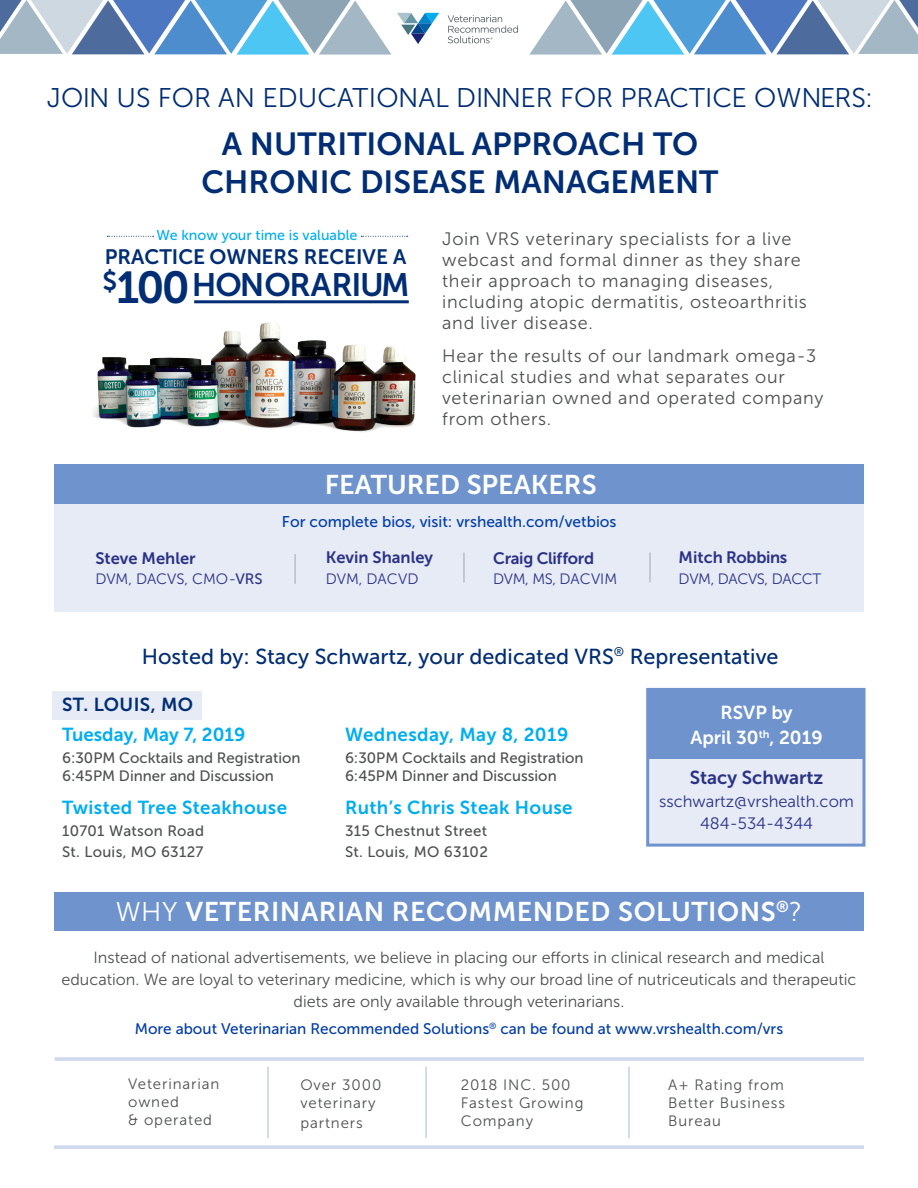
<style>
.page{position:relative;width:918px;height:1188px;background:#fff}
.page>*{position:absolute;margin:0;border:0;box-sizing:border-box;transform-origin:0 0}
.t1{font:44.55px "Museo Sans 700";color:#002d73}
.t2{font:32.4px "Museo Sans 700";letter-spacing:-.04em;color:#002d73}
.t3{font:31.8px/37.5px "Museo Sans 700";color:#002d73;text-align:center}
.t4{font:27px "Museo Sans 300";color:#002d73}
.t5{font:27px "Museo Sans 700";letter-spacing:.02em;color:#fff}
.t6{font:27px "Museo Sans 700";color:#fff}
.t7{font:21.6px "Museo Sans 500";color:#002d73}
.t8{font:20.85px "Museo Sans 700";color:#002d73}
.t9{font:18.75px "Museo Sans 700";letter-spacing:.02em;color:#00aeef}
.t10{font:18.75px "Museo Sans 700";color:#fff}
.t11{font:18.75px "Museo Sans 700";color:#00aeef}
.t12{font:18.75px "Museo Sans 700";color:#2b3285}
.t13{font:18.75px "Museo Sans 700";letter-spacing:.02em;color:#002d73}
.t14{font:18px/21px "Museo Sans 300";letter-spacing:.04em;color:#4e4f50}
.t15{font:16.5px "Museo Sans 300";color:#2b3285}
.t16{font:16.5px "Museo Sans 700";letter-spacing:-.02em;color:#2b3285}
.t17{font:16.5px "Museo Sans 700";color:#2b3285}
.t18{font:16.2px/22px "Museo Sans 300";color:#4e4f50;text-align:center}
.t19{font:15.6px "Museo Sans 500";color:#003da6}
.t20{font:15.3px "Museo Sans 500";color:#003da6}
.t21{font:15px/18px "Museo Sans 300";letter-spacing:.06em;color:#4e4f50}
.t22{font:15px "Museo Sans 500";color:#4e4f50}
.t23{font:15px "Museo Sans 500";letter-spacing:.02em;color:#4e4f50}
.t24{font:15px "Museo Sans 300";letter-spacing:-.005em;color:#2b3285}
.t25{font:15px "Museo Sans 300";letter-spacing:-.025em;color:#2b3285}
.t26{font:14.25px "Museo Sans 500";color:#00aeef}
.s1{font-family:"Museo Sans 500"}
.s2{font-family:"Museo Sans 300"}
</style>
<div class="page">
<div style="left:646px;top:688px;width:220px;height:159px;background:#e6ebf6;border:3px solid #6f93cc"></div>
<div style="left:54px;top:502px;width:810px;height:109px;background:#e6ebf6"></div>
<svg style="left:529px;top:0;width:389px;height:55px;background:#8cb2d1"></svg>
<hr style="left:295px;top:554px;width:1px;height:30px;background:#a6a6a7">
<svg style="left:464px;top:553px;width:1px;height:29px"></svg>
<hr style="left:650px;top:552px;width:1px;height:30px;background:#a6a6a7">
<div style="left:54px;top:892px;width:810px;height:39px;background:#6f93cc"></div>
<svg style="left:0;top:0;width:439px;height:55px"></svg>
<svg style="left:448px;top:15px;width:70px;height:28px"></svg>
<div style="left:54px;top:464px;width:810px;height:39px;background:#6f93cc"></div>
<img style="left:93px;top:322px;width:323px;height:110px">
<hr style="left:194px;top:300px;width:215px;height:3px;background:#002d73">
<svg style="left:361px;top:236px;width:47px;height:1px"></svg>
<svg style="left:107px;top:236px;width:47px;height:1px"></svg>
<hr style="left:628px;top:1067px;width:2px;height:71px;background:#d0d9ee">
<hr style="left:425px;top:1067px;width:2px;height:71px;background:#d0d9ee">
<hr style="left:267px;top:1067px;width:2px;height:71px;background:#d0d9ee">
<hr style="left:55px;top:1057px;width:809px;height:4px;background:#d0d9ee">
<svg style="left:54px;top:1145px;width:810px;height:4px;background:#d3dbef"></svg>
<div style="left:648px;top:689px;width:215px;height:70px;background:#6f93cc"></div>
<div style="left:52px;top:691px;width:150px;height:28px;background:#e6ebf6"></div>
<p class="t4" style="left:47px;top:83px;width:828px">JOIN US FOR AN EDUCATIONAL DINNER FOR PRACTICE OWNERS:</p>
<p class="t3" style="left:201px;top:125px;width:519px">A NUTRITIONAL APPROACH TO<br>CHRONIC DISEASE MANAGEMENT</p>
<p class="t26" style="left:156px;top:227px;width:203px">We know your time is valuable</p>
<p class="t8" style="left:105px;top:245px;width:303px">PRACTICE OWNERS RECEIVE A</p>
<p class="t1" style="left:103px;top:262px;width:89px"><sup>$</sup>100</p>
<p class="t2" style="left:192px;top:266px;width:219px">HONORARIUM</p>
<p class="t14" style="left:442px;top:229px;width:366px">Join VRS veterinary specialists for a live webcast and formal dinner as they share their approach to managing diseases, including atopic dermatitis, osteoarthritis and liver disease.</p>
<p class="t14" style="left:442px;top:346px;width:383px">Hear the results of our landmark omega-3 clinical studies and what separates our veterinarian owned and operated company from others.</p>
<p class="t6" style="left:325px;top:470px;width:273px">FEATURED SPEAKERS</p>
<p class="t17" style="left:95px;top:549px;width:102px">Steve Mehler</p>
<p class="t24" style="left:95px;top:571px;width:169px">DVM, DACVS, CMO-<span class="s1">VRS</span></p>
<p class="t19" style="left:282px;top:514px;width:336px">For complete bios, visit: vrshealth.com/vetbios</p>
<p class="t17" style="left:326px;top:548px;width:109px">Kevin Shanley</p>
<p class="t24" style="left:326px;top:570px;width:94px">DVM, DACVD</p>
<p class="t16" style="left:493px;top:549px;width:103px">Craig Clifford</p>
<p class="t24" style="left:493px;top:571px;width:126px">DVM, MS, DACVIM</p>
<p class="t16" style="left:679px;top:548px;width:110px">Mitch Robbins</p>
<p class="t25" style="left:679px;top:570px;width:144px">DVM, DACVS, DACCT</p>
<p class="t7" style="left:142px;top:644px;width:638px">Hosted by: Stacy Schwartz, your dedicated VRS<sup>®</sup> Representative</p>
<p class="t13" style="left:62px;top:694px;width:133px">ST. LOUIS, MO</p>
<p class="t11" style="left:62px;top:724px;width:185px">Tuesday, May 7, 2019</p>
<p class="t22" style="left:62px;top:749px;width:240px">6:30PM Cocktails and Registration</p>
<p class="t22" style="left:62px;top:767px;width:213px">6:45PM Dinner and Discussion</p>
<p class="t9" style="left:62px;top:797px;width:227px">Twisted Tree Steakhouse</p>
<p class="t23" style="left:62px;top:822px;width:144px">10701 Watson Road</p>
<p class="t23" style="left:62px;top:844px;width:143px">St. Louis, MO 63127</p>
<p class="t9" style="left:345px;top:724px;width:225px">Wednesday, May 8, 2019</p>
<p class="t22" style="left:345px;top:749px;width:240px">6:30PM Cocktails and Registration</p>
<p class="t22" style="left:345px;top:767px;width:213px">6:45PM Dinner and Discussion</p>
<p class="t9" style="left:345px;top:797px;width:229px">Ruth’s Chris Steak House</p>
<p class="t23" style="left:345px;top:822px;width:144px">315 Chestnut Street</p>
<p class="t23" style="left:345px;top:844px;width:144px">St. Louis, MO 63102</p>
<p class="t10" style="left:721px;top:702px;width:74px">RSVP by</p>
<p class="t10" style="left:691px;top:727px;width:134px">April 30<sup>th</sup>, 2019</p>
<p class="t12" style="left:690px;top:768px;width:135px">Stacy Schwartz</p>
<p class="t15" style="left:659px;top:792px;width:196px">sschwartz@vrshealth.com</p>
<p class="t15" style="left:700px;top:815px;width:115px">484-534-4344</p>
<p class="t5" style="left:116px;top:896px;width:688px"><span class="s2">WHY</span> VETERINARIAN RECOMMENDED SOLUTIONS<sup>®</sup><span class="s2">?</span></p>
<p class="t18" style="left:62px;top:947px;width:796px">Instead of national advertisements, we believe in placing our efforts in clinical research and medical education. We are loyal to veterinary medicine, which is why our broad line of nutriceuticals and therapeutic diets are only available through veterinarians.</p>
<p class="t20" style="left:135px;top:1020px;width:650px">More about Veterinarian Recommended Solutions<sup>®</sup> can be found at www.vrshealth.com/vrs</p>
<p class="t21" style="left:128px;top:1075px;width:93px">Veterinarian owned<br>&amp; operated</p>
<p class="t21" style="left:300px;top:1076px;width:83px">Over 3000</p>
<p class="t21" style="left:300px;top:1093px;width:77px;line-height:20.1px">veterinary partners</p>
<p class="t21" style="left:461px;top:1076px;width:111px">2018 INC. 500</p>
<p class="t21" style="left:461px;top:1094px;width:124px">Fastest Growing<br>Company</p>
<p class="t21" style="left:668px;top:1076px;width:118px;text-align:justify">A+ Rating from Better Business Bureau</p>
</div>
